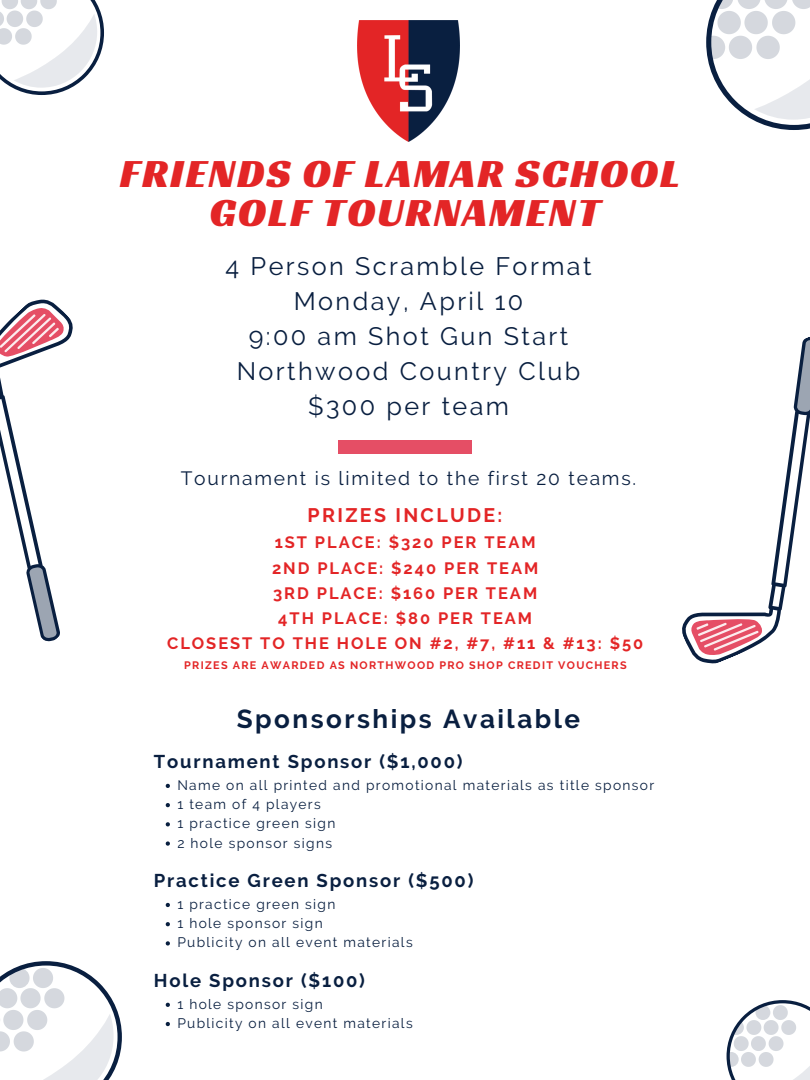
<style>
.page{position:relative;width:810px;height:1080px;background:#fff}
.page>*{position:absolute;margin:0;border:0;box-sizing:border-box;transform-origin:0 0}
.t1{font:41.5px/39.4px "Racing Sans One";letter-spacing:.045em;color:#e32526;text-align:center}
.t2{font:700 26px "Raleway";letter-spacing:.095em;color:#091f40}
.t3{font:25.12px/35.1px "Raleway";letter-spacing:.095em;color:#091f40;text-align:center}
.t4{font:700 19.56px "Raleway";letter-spacing:.12em;color:#e32526}
.t5{font:19.25px "Raleway";letter-spacing:.09em;color:#091f40}
.t6{font:700 18.5px "Raleway";letter-spacing:.095em;color:#091f40}
.t7{font:700 16.44px/25.3px "Raleway";letter-spacing:.12em;color:#e32526;text-align:center}
.t8{font:13.75px/19.2px "Raleway";letter-spacing:.095em;color:#091f40}
.t9{font:700 10.81px "Raleway";letter-spacing:.12em;color:#e32526}
</style>
<div class="page">
<svg style="left:0;top:961px;width:122px;height:119px"></svg>
<svg style="left:727px;top:1000px;width:83px;height:80px"></svg>
<svg style="left:682px;top:337px;width:128px;height:327px"></svg>
<svg style="left:706px;top:0;width:104px;height:130px"></svg>
<svg style="left:0;top:0;width:104px;height:95px"></svg>
<svg style="left:0;top:299px;width:73px;height:343px"></svg>
<div style="left:338px;top:441px;width:134px;height:13px;background:#e54e65"></div>
<img style="left:358px;top:20px;width:101px;height:122px">
<svg style="left:166px;top:784px;width:4px;height:4px"></svg>
<svg style="left:166px;top:803px;width:4px;height:4px"></svg>
<svg style="left:166px;top:822px;width:4px;height:4px"></svg>
<svg style="left:166px;top:841px;width:4px;height:5px"></svg>
<svg style="left:166px;top:903px;width:4px;height:4px"></svg>
<svg style="left:166px;top:922px;width:4px;height:4px"></svg>
<svg style="left:166px;top:941px;width:4px;height:5px"></svg>
<svg style="left:166px;top:1003px;width:4px;height:4px"></svg>
<svg style="left:166px;top:1022px;width:4px;height:4px"></svg>
<h1 class="t1" style="left:120px;top:153px;width:562px">FRIENDS OF LAMAR SCHOOL<br>GOLF TOURNAMENT</h1>
<h3 class="t3" style="left:226px;top:248px;width:367px">4 Person Scramble Format<br>Monday, April 10<br>9:00 am Shot Gun Start<br>Northwood Country Club $300 per team</h3>
<h3 class="t5" style="left:181px;top:467px;width:457px">Tournament is limited to the first 20 teams.</h3>
<h3 class="t4" style="left:308px;top:504px;width:196px">PRIZES INCLUDE:</h3>
<p class="t7" style="left:167px;top:530px;width:478px">1ST PLACE: $320 PER TEAM<br>2ND PLACE: $240 PER TEAM<br>3RD PLACE: $160 PER TEAM<br>4TH PLACE: $80 PER TEAM<br>CLOSEST TO THE HOLE ON #2, #7, #11 &amp; #13: $50</p>
<p class="t9" style="left:184px;top:659px;width:444px">PRIZES ARE AWARDED AS NORTHWOOD PRO SHOP CREDIT VOUCHERS</p>
<h2 class="t2" style="left:237px;top:703px;width:345px">Sponsorships Available</h2>
<h3 class="t6" style="left:154px;top:751px;width:310px">Tournament Sponsor ($1,000)</h3>
<p class="t8" style="left:177px;top:775px;width:478px">Name on all printed and promotional materials as title sponsor<br>1 team of 4 players<br>1 practice green sign<br>2 hole sponsor signs</p>
<h3 class="t6" style="left:154px;top:870px;width:321px">Practice Green Sponsor ($500)</h3>
<p class="t8" style="left:177px;top:894px;width:237px">1 practice green sign<br>1 hole sponsor sign<br>Publicity on all event materials</p>
<h3 class="t6" style="left:154px;top:970px;width:213px">Hole Sponsor ($100)</h3>
<p class="t8" style="left:177px;top:994px;width:237px">1 hole sponsor sign<br>Publicity on all event materials</p>
</div>
